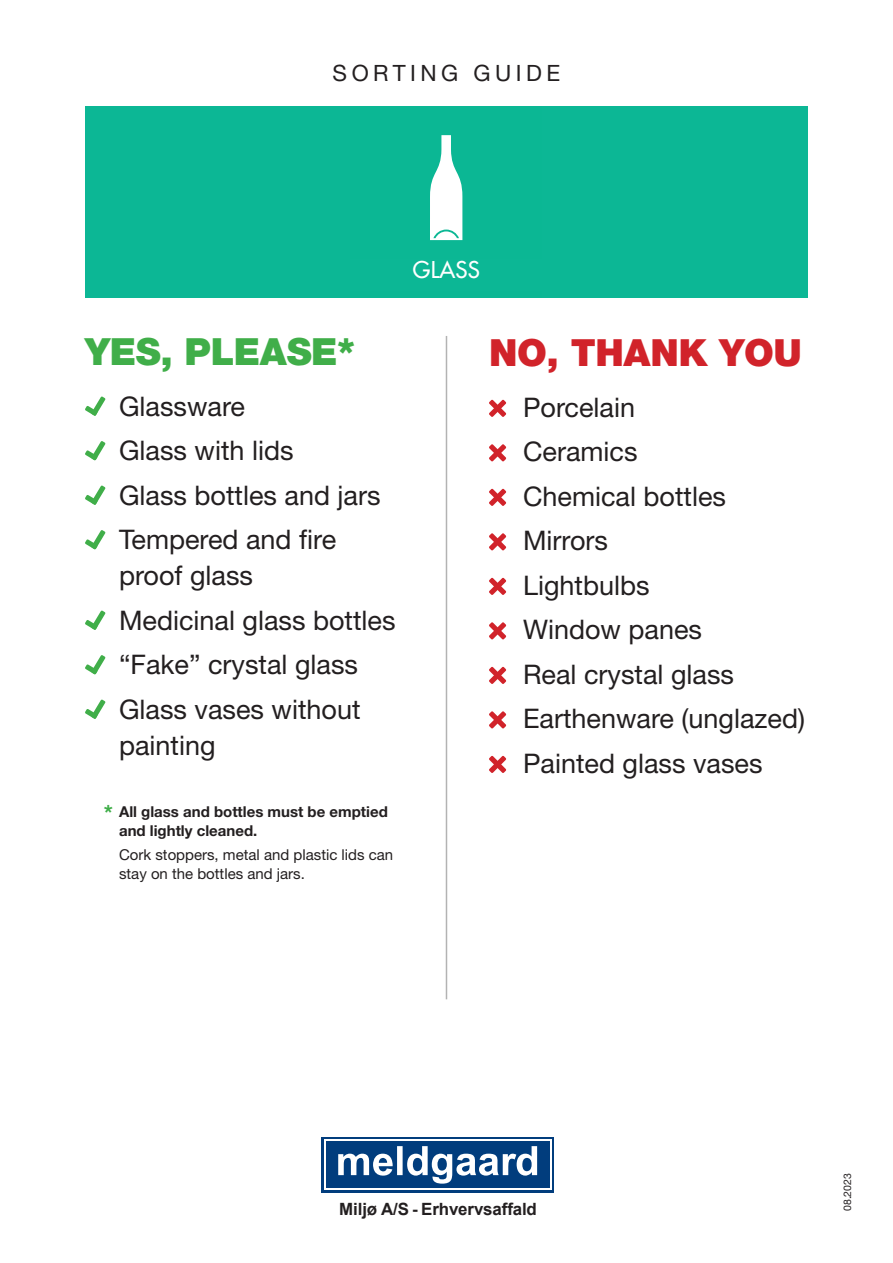
<style>
.page{position:relative;width:893px;height:1263px;background:#fff}
.page>*{position:absolute;margin:0;border:0;box-sizing:border-box;transform-origin:0 0}
.t1{font:900 37.5px "Helvetica Neue";letter-spacing:-.01em;color:#40ae49}
.t2{font:900 37.5px "Helvetica Neue";letter-spacing:-.01em;color:#d1232a}
.t3{font:27px/36px "Helvetica Neue";color:#231f20}
.t4{font:22.5px "Helvetica Neue";letter-spacing:.2em;color:#231f20}
.t5{font:500 22.5px "Futura Std";letter-spacing:.01em;color:#fff}
.t6{font:700 16.95px "Arial";letter-spacing:-.005em;color:#231f20}
.t7{font:15px/19.5px "Helvetica Neue";color:#231f20}
.t8{font:700 15px/19.5px "Helvetica Neue";color:#231f20}
.t9{font:10.5px "Helvetica Neue";color:#231f20}
.s1{font-size:22.5px;color:#40ae49}
</style>
<div class="page">
<svg style="left:85px;top:396px;width:21px;height:20px"></svg>
<svg style="left:85px;top:441px;width:21px;height:19px"></svg>
<svg style="left:85px;top:485px;width:21px;height:20px"></svg>
<svg style="left:85px;top:530px;width:21px;height:19px"></svg>
<svg style="left:85px;top:610px;width:21px;height:20px"></svg>
<svg style="left:85px;top:655px;width:21px;height:19px"></svg>
<svg style="left:85px;top:699px;width:21px;height:20px"></svg>
<svg style="left:489px;top:400px;width:17px;height:17px"></svg>
<svg style="left:489px;top:444px;width:17px;height:17px"></svg>
<svg style="left:489px;top:489px;width:17px;height:17px"></svg>
<svg style="left:489px;top:533px;width:17px;height:17px"></svg>
<svg style="left:489px;top:578px;width:17px;height:17px"></svg>
<svg style="left:489px;top:622px;width:17px;height:18px"></svg>
<svg style="left:489px;top:667px;width:17px;height:17px"></svg>
<svg style="left:489px;top:711px;width:17px;height:18px"></svg>
<svg style="left:489px;top:756px;width:17px;height:17px"></svg>
<div style="left:85px;top:106px;width:723px;height:192px;background:#0cb795"></div>
<svg style="left:430px;top:135px;width:32px;height:105px"></svg>
<hr style="left:446px;top:336px;width:1px;height:663px;background:#b3b3b3">
<div style="left:322px;top:1137px;width:232px;height:55px;background:#013d7d"></div>
<svg style="left:324px;top:1139px;width:228px;height:51px"></svg>
<div style="left:326px;top:1142px;width:223px;height:46px;background:#013d7d"></div>
<svg style="left:338px;top:1146px;width:199px;height:37px"></svg>
<p class="t4" style="left:333px;top:60px;width:229px">SORTING GUIDE</p>
<p class="t5" style="left:413px;top:256px;width:69px">GLASS</p>
<p class="t1" style="left:85px;top:329px;width:271px">YES, PLEASE*</p>
<p class="t3" style="left:119px;top:388px;width:127px">Glassware</p>
<p class="t3" style="left:119px;top:432px;width:176px">Glass with lids</p>
<p class="t3" style="left:119px;top:477px;width:263px">Glass bottles and jars</p>
<p class="t3" style="left:119px;top:521px;width:219px">Tempered and fire proof glass</p>
<p class="t3" style="left:119px;top:602px;width:278px">Medicinal glass bottles</p>
<p class="t3" style="left:119px;top:646px;width:241px">“Fake” crystal glass</p>
<p class="t3" style="left:119px;top:691px;width:243px">Glass vases without painting</p>
<p class="t8" style="left:119px;top:801px;width:270px;text-indent:-15px"><span class="s1">*</span> All glass and bottles must be emptied and lightly cleaned.</p>
<p class="t7" style="left:119px;top:844px;width:276px">Cork stoppers, metal and plastic lids can stay on the bottles and jars.</p>
<p class="t2" style="left:489px;top:330px;width:314px">NO, THANK YOU</p>
<p class="t3" style="left:523px;top:389px;width:113px">Porcelain</p>
<p class="t3" style="left:523px;top:433px;width:116px">Ceramics</p>
<p class="t3" style="left:523px;top:478px;width:205px">Chemical bottles</p>
<p class="t3" style="left:523px;top:522px;width:86px">Mirrors</p>
<p class="t3" style="left:523px;top:567px;width:128px">Lightbulbs</p>
<p class="t3" style="left:523px;top:611px;width:181px">Window panes</p>
<p class="t3" style="left:523px;top:656px;width:212px">Real crystal glass</p>
<p class="t3" style="left:523px;top:700px;width:283px">Earthenware (unglazed)</p>
<p class="t3" style="left:523px;top:745px;width:241px">Painted glass vases</p>
<p class="t6" style="left:339px;top:1197px;width:199px">Miljø A/S - Erhvervsaffald</p>
<p class="t9" style="left:841px;top:1211px;width:39px;rotate:-90deg">08.2023</p>
</div>
